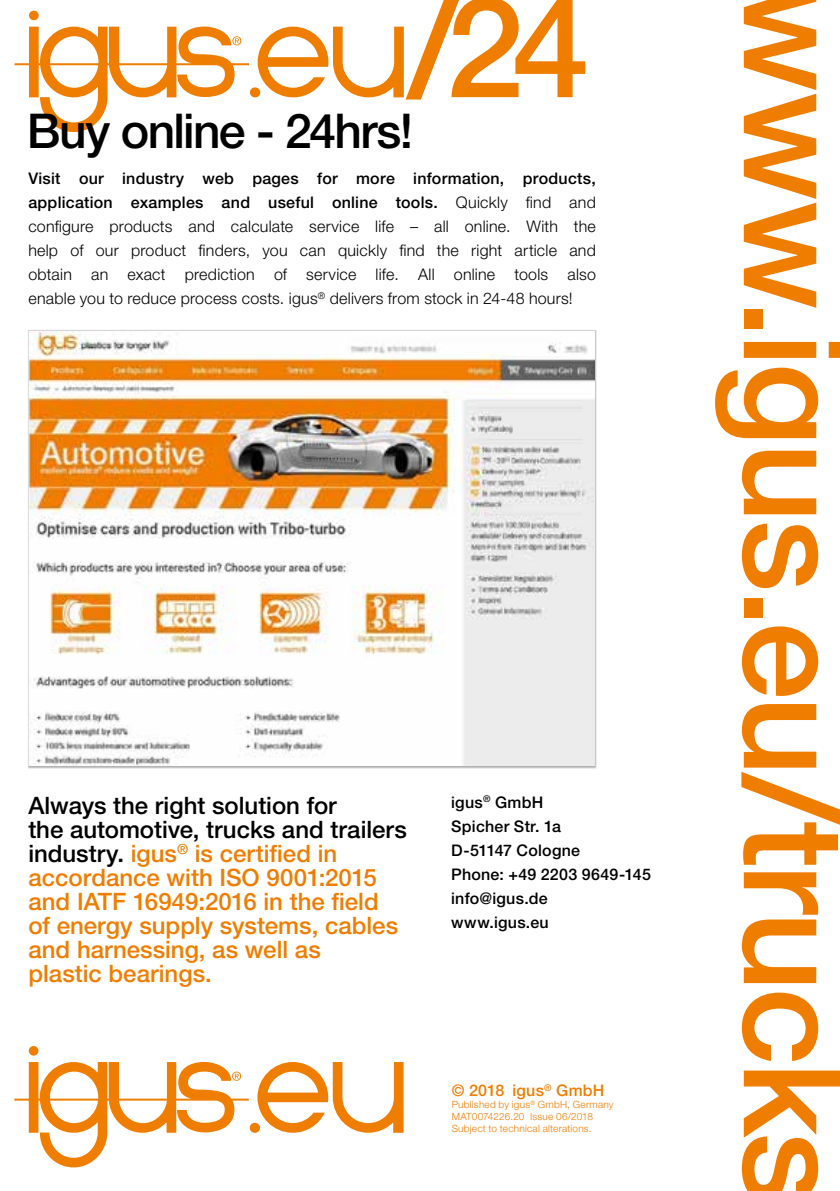
<style>
.page{position:relative;width:840px;height:1191px;background:#fff}
.page>*{position:absolute;margin:0;border:0;box-sizing:border-box;transform-origin:0 0}
.t1{font:500 140px "Helvetica Neue LTW1 G";letter-spacing:-.025em;color:#ef7d00}
.t2{font:500 48px "Helvetica Neue LTW1 G";letter-spacing:-.035em;color:#000}
.t3{font:500 24px/24px "Helvetica Neue LTW1 G";color:#ef7d00}
.t4{font:300 16px/24px "Helvetica Neue LTW1 G";letter-spacing:.015em;color:#000;text-align:justify}
.t5{font:500 16px/24px "Helvetica Neue LTW1 G";letter-spacing:.015em;color:#000}
.t6{font:500 16px "Helvetica Neue LTW1 G";letter-spacing:.015em;color:#ef7d00}
.t7{font:300 10px/12px "Helvetica Neue LTW1 G";letter-spacing:.025em;color:#ef7d00}
.s1{font-weight:500}
.s2{color:#000}
</style>
<div class="page">
<img style="left:30px;top:332px;width:564px;height:433px">
<div style="left:29px;top:11px;width:10px;height:9px;background:#ef7d00;border-radius:50%"></div>
<div style="left:250px;top:87px;width:10px;height:10px;background:#ef7d00;border-radius:50%"></div>
<svg style="left:15px;top:27px;width:234px;height:105px"></svg>
<svg style="left:257px;top:27px;width:146px;height:70px"></svg>
<div style="left:29px;top:1046px;width:9px;height:9px;background:#ef7d00;border-radius:50%"></div>
<div style="left:249px;top:1122px;width:11px;height:10px;background:#ef7d00;border-radius:50%"></div>
<svg style="left:14px;top:1062px;width:234px;height:105px"></svg>
<svg style="left:257px;top:1062px;width:146px;height:70px"></svg>
<h1 class="t1" style="left:408px;top:-37px;width:183px">/24</h1>
<h2 class="t2" style="left:27px;top:102px;width:387px">Buy online - 24hrs!</h2>
<p class="t4" style="left:28px;top:167px;width:568px"><span class="s1">Visit our industry web pages for more information, products, application examples and useful online tools.</span> Quickly find and configure products and calculate service life – all online. With the help of our product finders, you can quickly find the right article and obtain an exact prediction of service life. All online tools also enable you to reduce process costs. igus<sup>®</sup> delivers from stock in 24-48 hours!</p>
<p class="t3" style="left:28px;top:794px;width:380px"><span class="s2">Always the right solution for<br>the automotive, trucks and trailers industry.</span> igus<sup>®</sup> is certified in accordance with ISO 9001:2015 and IATF 16949:2016 in the field<br>of energy supply systems, cables and harnessing, as well as<br>plastic bearings.</p>
<p class="t5" style="left:451px;top:790px;width:201px">igus<sup>®</sup> GmbH<br>Spicher Str. 1a<br>D-51147 Cologne<br>Phone: +49 2203 9649-145 info@igus.de<br>www.igus.eu</p>
<p class="t6" style="left:451px;top:1080px;width:154px">© 2018 igus<sup>®</sup> GmbH</p>
<p class="t7" style="left:451px;top:1098px;width:163px">Published by igus<sup>®</sup> GmbH, Germany<br>MAT0074226.20 Issue 06/2018<br>Subject to technical alterations.</p>
<h1 class="t1" style="left:877px;top:-17px;width:1223px;rotate:90deg">www.igus.eu/trucks</h1>
</div>
